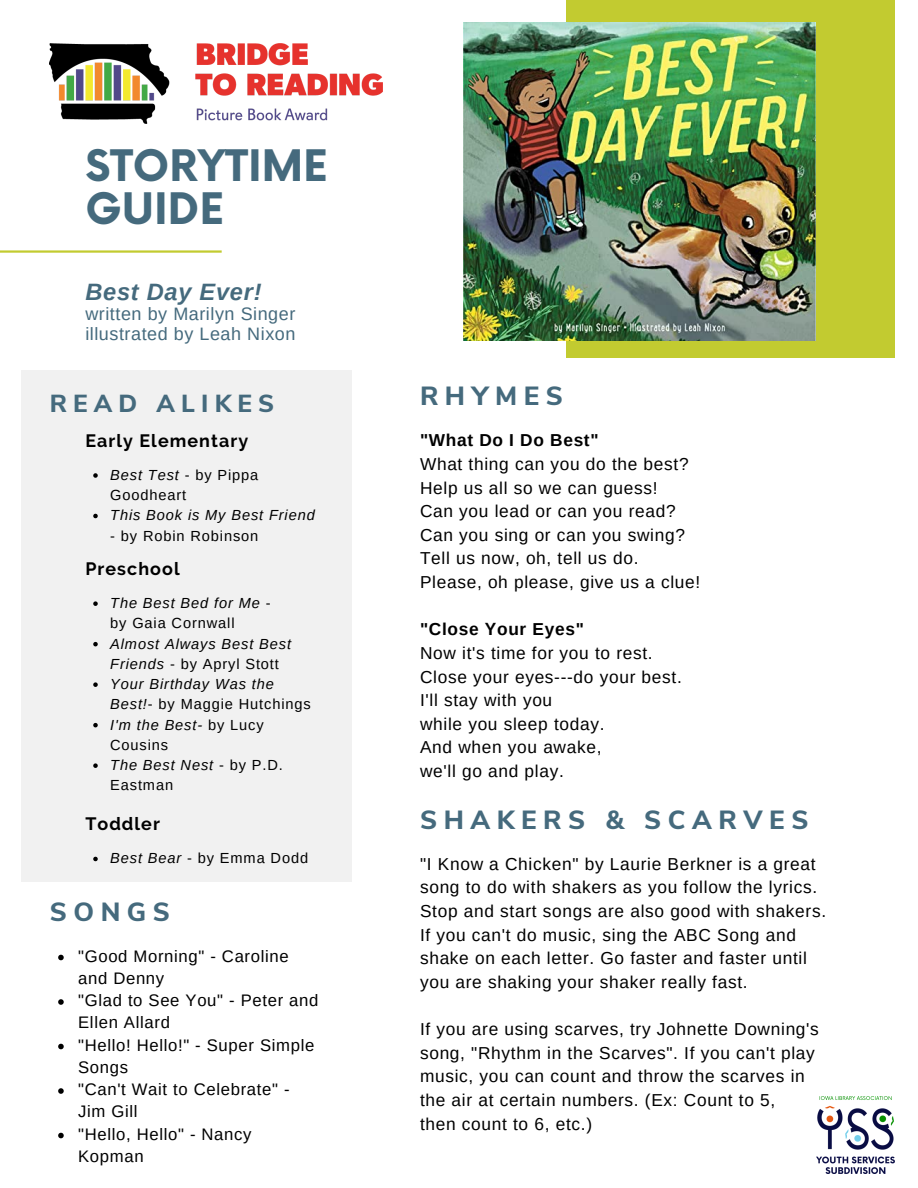
<style>
.page{position:relative;width:918px;height:1188px;background:#fff}
.page>*{position:absolute;margin:0;border:0;box-sizing:border-box;transform-origin:0 0}
.t1{font:700 42.3px/42.3px "Now";color:#456a7d}
.t2{font:800 26.25px "Nunito Sans";letter-spacing:.25em;color:#456a7d}
.t3{font:800 24.6px "Nunito Sans";letter-spacing:.25em;color:#456a7d}
.t4{font:italic 700 23.7px "Arimo";letter-spacing:.03em;color:#456a7d}
.t5{font:18px/19.2px "Arimo";letter-spacing:.03em;color:#456a7d}
.t6{font:700 17.85px "Raleway";letter-spacing:.06em;color:#000}
.t7{font:17.25px/23.7px "Arimo";letter-spacing:.04em;color:#000}
.t8{font:700 17.25px "Arimo";letter-spacing:.04em;color:#000}
.t9{font:16.65px/22.2px "Arimo";letter-spacing:.04em;color:#000}
.t10{font:italic 14.55px/20.2px "Arimo";letter-spacing:.06em;color:#000}
.t11{font:14.55px/20.2px "Arimo";letter-spacing:.06em;color:#000}
.s1{font-style:italic}
.s2{font-style:normal}
</style>
<div class="page">
<div style="left:566px;top:0;width:328px;height:358px;background:#c2cb30"></div>
<div style="left:21px;top:370px;width:330px;height:511px;background:#f1f1f1"></div>
<hr style="left:0;top:250px;width:222px;height:3px;background:#c2cb30">
<img style="left:50px;top:43px;width:333px;height:80px">
<img style="left:816px;top:1096px;width:79px;height:78px">
<img style="left:464px;top:22px;width:352px;height:318px">
<svg style="left:58px;top:955px;width:6px;height:5px"></svg>
<svg style="left:58px;top:999px;width:6px;height:6px"></svg>
<svg style="left:58px;top:1044px;width:6px;height:5px"></svg>
<svg style="left:58px;top:1088px;width:6px;height:6px"></svg>
<svg style="left:58px;top:1133px;width:6px;height:5px"></svg>
<svg style="left:93px;top:857px;width:5px;height:4px"></svg>
<svg style="left:93px;top:601px;width:5px;height:5px"></svg>
<svg style="left:93px;top:642px;width:5px;height:4px"></svg>
<svg style="left:93px;top:682px;width:5px;height:5px"></svg>
<svg style="left:93px;top:723px;width:5px;height:4px"></svg>
<svg style="left:93px;top:763px;width:5px;height:5px"></svg>
<svg style="left:93px;top:473px;width:5px;height:5px"></svg>
<svg style="left:93px;top:514px;width:5px;height:4px"></svg>
<h1 class="t1" style="left:85px;top:148px;width:244px">STORYTIME<br>GUIDE</h1>
<h3 class="t4" style="left:85px;top:279px;width:178px">Best Day Ever!</h3>
<p class="t5" style="left:85px;top:305px;width:212px">written by Marilyn Singer illustrated by Leah Nixon</p>
<h3 class="t3" style="left:50px;top:387px;width:226px">READ ALIKES</h3>
<p class="t6" style="left:85px;top:430px;width:164px">Early Elementary</p>
<p class="t11" style="left:110px;top:465px;width:150px"><span class="s1">Best Test</span> - by Pippa<br>Goodheart</p>
<p class="t10" style="left:110px;top:505px;width:206px">This Book is My Best Friend</p>
<p class="t11" style="left:110px;top:526px;width:150px">- by Robin Robinson</p>
<p class="t6" style="left:85px;top:558px;width:96px">Preschool</p>
<p class="t10" style="left:110px;top:593px;width:162px">The Best Bed for Me <span class="s2">- by Gaia Cornwall</span></p>
<p class="t10" style="left:110px;top:634px;width:202px">Almost Always Best Best<br>Friends <span class="s2">- by Apryl Stott<br></span>Your Birthday Was the<br>Best!<span class="s2">- by Maggie Hutchings<br></span>I'm the Best- <span class="s2">by Lucy<br>Cousins<br></span>The Best Nest <span class="s2">- by P.D.<br>Eastman</span></p>
<p class="t6" style="left:85px;top:813px;width:76px">Toddler</p>
<p class="t11" style="left:110px;top:848px;width:199px"><span class="s1">Best Bear</span> - by Emma Dodd</p>
<h2 class="t2" style="left:50px;top:895px;width:122px">SONGS</h2>
<p class="t9" style="left:78px;top:945px;width:242px">"Good Morning" - Caroline and Denny<br>"Glad to See You" - Peter and<br>Ellen Allard<br>"Hello! Hello!" - Super Simple<br>Songs<br>"Can't Wait to Celebrate" -<br>Jim Gill<br>"Hello, Hello" - Nancy<br>Kopman</p>
<h2 class="t2" style="left:420px;top:379px;width:144px">RHYMES</h2>
<p class="t8" style="left:420px;top:431px;width:180px">"What Do I Do Best"</p>
<p class="t7" style="left:420px;top:452px;width:282px">What thing can you do the best?<br>Help us all so we can guess!<br>Can you lead or can you read?<br>Can you sing or can you swing?<br>Tell us now, oh, tell us do.<br>Please, oh please, give us a clue!</p>
<p class="t8" style="left:420px;top:620px;width:165px">"Close Your Eyes"</p>
<p class="t7" style="left:420px;top:641px;width:263px">Now it's time for you to rest.<br>Close your eyes---do your best.<br>I'll stay with you<br>while you sleep today.<br>And when you awake,<br>we'll go and play.</p>
<h2 class="t2" style="left:420px;top:802px;width:390px">SHAKERS &amp; SCARVES</h2>
<p class="t7" style="left:420px;top:852px;width:408px">"I Know a Chicken" by Laurie Berkner is a great song to do with shakers as you follow the lyrics.<br>Stop and start songs are also good with shakers.<br>If you can't do music, sing the ABC Song and shake on each letter. Go faster and faster until you are shaking your shaker really fast.</p>
<p class="t7" style="left:420px;top:1017px;width:400px">If you are using scarves, try Johnette Downing's song, "Rhythm in the Scarves". If you can't play music, you can count and throw the scarves in the air at certain numbers. (Ex: Count to 5,<br>then count to 6, etc.)</p>
</div>
